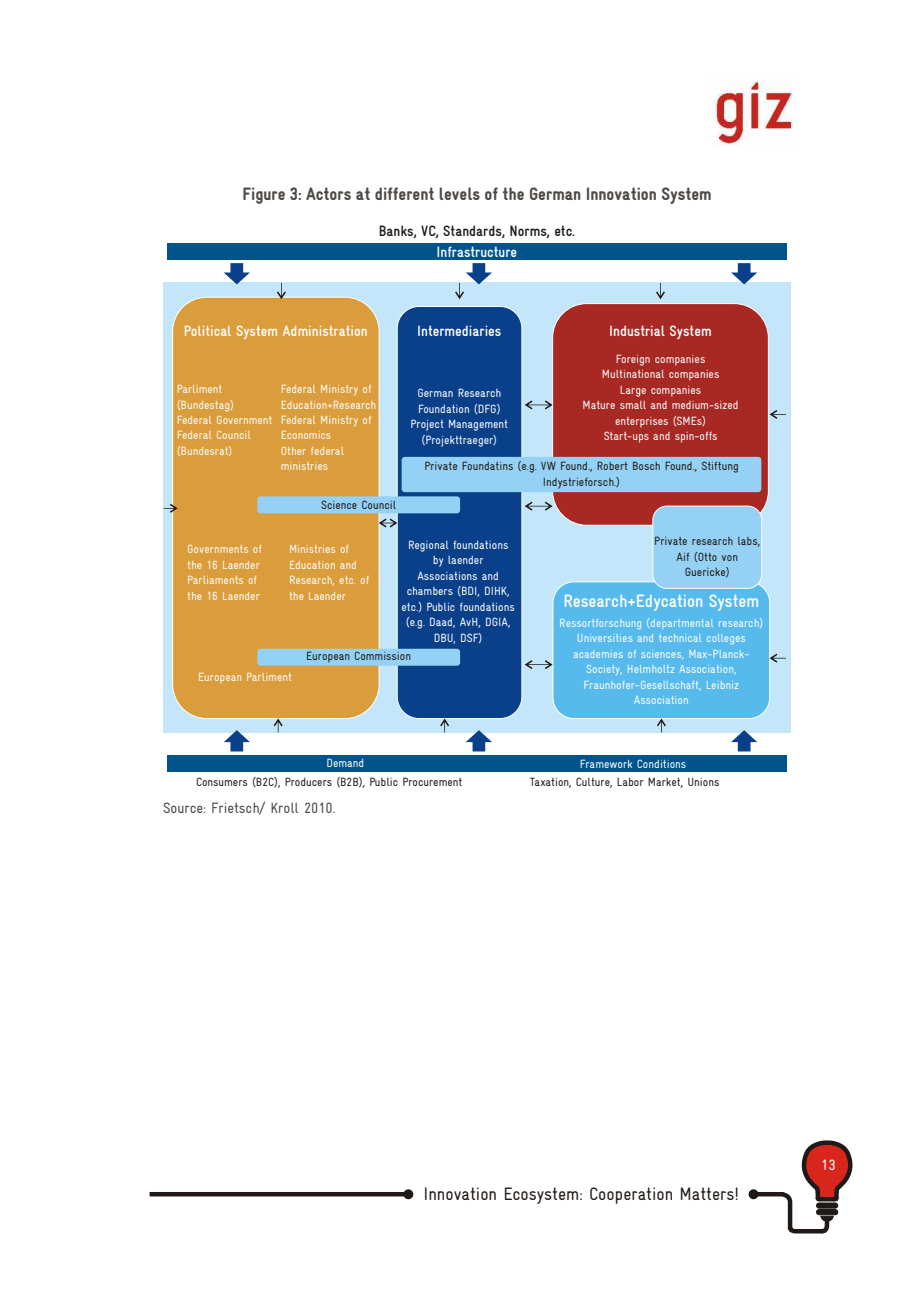
<style>
.page{position:relative;width:906px;height:1289px;background:#fff}
.page>*{position:absolute;margin:0;border:0;box-sizing:border-box;transform-origin:0 0}
.t1{font:900 condensed 18px "Gravur";color:#4d4a47}
.t2{font:condensed 18px "Gravur";color:#1f1a17}
.t3{font:700 condensed 18px "Gravur";color:#fff}
.t4{font:700 condensed 15px "Gravur";color:#fff}
.t5{font:700 condensed 15px "Gravur";color:#1f1a17}
.t6{font:condensed 15px "Gravur";color:#4d4a47}
.t7{font:condensed 15px "Gravur";color:#fff}
.t8{font:condensed 12px/15.5px "Gravur";color:#fff}
.t9{font:condensed 12px/15.5px "Gravur";color:#1f1a17;text-align:center}
</style>
<div class="page">
<img style="left:712px;top:82px;width:86px;height:64px">
<svg style="left:750px;top:1140px;width:103px;height:94px"></svg>
<div style="left:748px;top:1189px;width:10px;height:10px;background:#1f1a17;border-radius:50%"></div>
<div style="left:150px;top:1191px;width:257px;height:5px;background:#1f1a17"></div>
<div style="left:403px;top:1189px;width:10px;height:10px;background:#1f1a17;border-radius:50%"></div>
<div style="left:163px;top:283px;width:627px;height:450px;background:#c4e6fa"></div>
<div style="left:172px;top:297px;width:207px;height:422px;background:#db9c3b;border:1px solid #fff;border-radius:34px"></div>
<div style="left:397px;top:306px;width:125px;height:412px;background:#0a408a;border:1px solid #fff;border-radius:22px"></div>
<div style="left:552px;top:303px;width:216px;height:222px;background:#a82924;border:1px solid #fff;border-radius:34px"></div>
<div style="left:553px;top:581px;width:217px;height:137px;background:#57baed;border:1px solid #fff;border-radius:21px"></div>
<svg style="left:277px;top:283px;width:9px;height:16px"></svg>
<svg style="left:656px;top:283px;width:9px;height:16px"></svg>
<div style="left:167px;top:243px;width:619px;height:17px;background:#00548c"></div>
<svg style="left:224px;top:263px;width:26px;height:21px"></svg>
<svg style="left:455px;top:263px;width:37px;height:36px"></svg>
<svg style="left:731px;top:263px;width:26px;height:21px"></svg>
<div style="left:167px;top:754px;width:619px;height:17px;background:#00548c"></div>
<svg style="left:224px;top:730px;width:26px;height:21px"></svg>
<svg style="left:466px;top:730px;width:26px;height:21px"></svg>
<svg style="left:731px;top:730px;width:26px;height:21px"></svg>
<div style="left:402px;top:457px;width:359px;height:35px;background:#94d1f5;border-radius:3px"></div>
<div style="left:257px;top:496px;width:203px;height:17px;background:#94d1f5;border-radius:3px"></div>
<div style="left:257px;top:648px;width:203px;height:17px;background:#94d1f5;border-radius:3px"></div>
<div style="left:652px;top:506px;width:110px;height:82px;background:#94d1f5;border:1px solid #fff;border-radius:14px"></div>
<svg style="left:525px;top:400px;width:27px;height:9px"></svg>
<svg style="left:525px;top:501px;width:27px;height:9px"></svg>
<svg style="left:525px;top:660px;width:27px;height:9px"></svg>
<svg style="left:379px;top:518px;width:18px;height:9px"></svg>
<svg style="left:769px;top:410px;width:17px;height:9px"></svg>
<svg style="left:769px;top:653px;width:17px;height:9px"></svg>
<svg style="left:657px;top:718px;width:9px;height:14px"></svg>
<svg style="left:440px;top:718px;width:9px;height:14px"></svg>
<svg style="left:274px;top:718px;width:9px;height:14px"></svg>
<svg style="left:164px;top:504px;width:14px;height:9px"></svg>
<h1 class="t1" style="left:242px;top:184px;width:470px">Figure 3: Actors at different levels of the German Innovation System</h1>
<p class="t5" style="left:379px;top:222px;width:198px">Banks, VC, Standards, Norms, etc.</p>
<p class="t4" style="left:436px;top:243px;width:82px">Infrastructure</p>
<p class="t4" style="left:184px;top:323px;width:185px">Political System Administration</p>
<p class="t4" style="left:417px;top:323px;width:86px">Intermediaries</p>
<p class="t4" style="left:609px;top:323px;width:104px">Industrial System</p>
<p class="t8" style="left:177px;top:381px;width:97px">Parliment (Bundestag)<br>Federal Government<br>Federal Council (Bundesrat)</p>
<p class="t8" style="left:281px;top:381px;width:97px">Federal Ministry of<br>Education+Research<br>Federal Ministry of<br>Economics<br>Other federal ministries</p>
<p class="t9" style="left:321px;top:497px;width:76px">Science Council</p>
<p class="t8" style="left:410px;top:385px;width:99px;text-align:center">German Research<br>Foundation (DFG)<br>Project Management (Projekttraeger)</p>
<p class="t8" style="left:582px;top:351px;width:158px;text-align:center">Foreign companies<br>Multinational companies<br>Large companies<br>Mature small and medium-sized enterprises (SMEs)<br>Start-ups and spin-offs</p>
<p class="t9" style="left:424px;top:458px;width:316px">Private Foundatins (e.g. VW Found., Robert Bosch Found., Stiftung<br>Indystrieforsch.)</p>
<p class="t8" style="left:187px;top:541px;width:76px">Governments of the 16 Laender<br>Parliaments of the 16 Laender</p>
<p class="t8" style="left:289px;top:541px;width:82px">Ministries of<br>Education and<br>Research, etc. of the Laender</p>
<p class="t8" style="left:401px;top:537px;width:115px;text-align:center">Regional foundations by laender<br>Associations and chambers (BDI, DIHK, etc.) Public foundations (e.g. Daad, AvH, DGIA,<br>DBU, DSF)</p>
<p class="t8" style="left:198px;top:669px;width:95px">European Parliment</p>
<p class="t9" style="left:306px;top:648px;width:106px">European Commission</p>
<p class="t9" style="left:654px;top:533px;width:107px">Private research labs,<br>Aif (Otto von<br>Guericke)</p>
<h1 class="t3" style="left:563px;top:591px;width:197px">Research+Edycation System</h1>
<p class="t8" style="left:559px;top:615px;width:206px;text-align:center">Ressortforschung (departmental research)<br>Universities and technical colleges academies of sciences, Max-Planck-Society, Helmholtz Association, Fraunhofer-Gesellschaft, Leibniz Association</p>
<p class="t8" style="left:326px;top:755px;width:40px">Demand</p>
<p class="t8" style="left:580px;top:755px;width:108px">Framework Conditions</p>
<p class="t9" style="left:196px;top:774px;width:268px">Consumers (B2C), Producers (B2B), Public Procurement</p>
<p class="t9" style="left:530px;top:774px;width:191px">Taxation, Culture, Labor Market, Unions</p>
<p class="t6" style="left:163px;top:799px;width:174px">Source: Frietsch/ Kroll 2010.</p>
<h1 class="t2" style="left:423px;top:1183px;width:317px">Innovation Ecosystem: Cooperation Matters!</h1>
<p class="t7" style="left:821px;top:1156px;width:16px">13</p>
</div>
